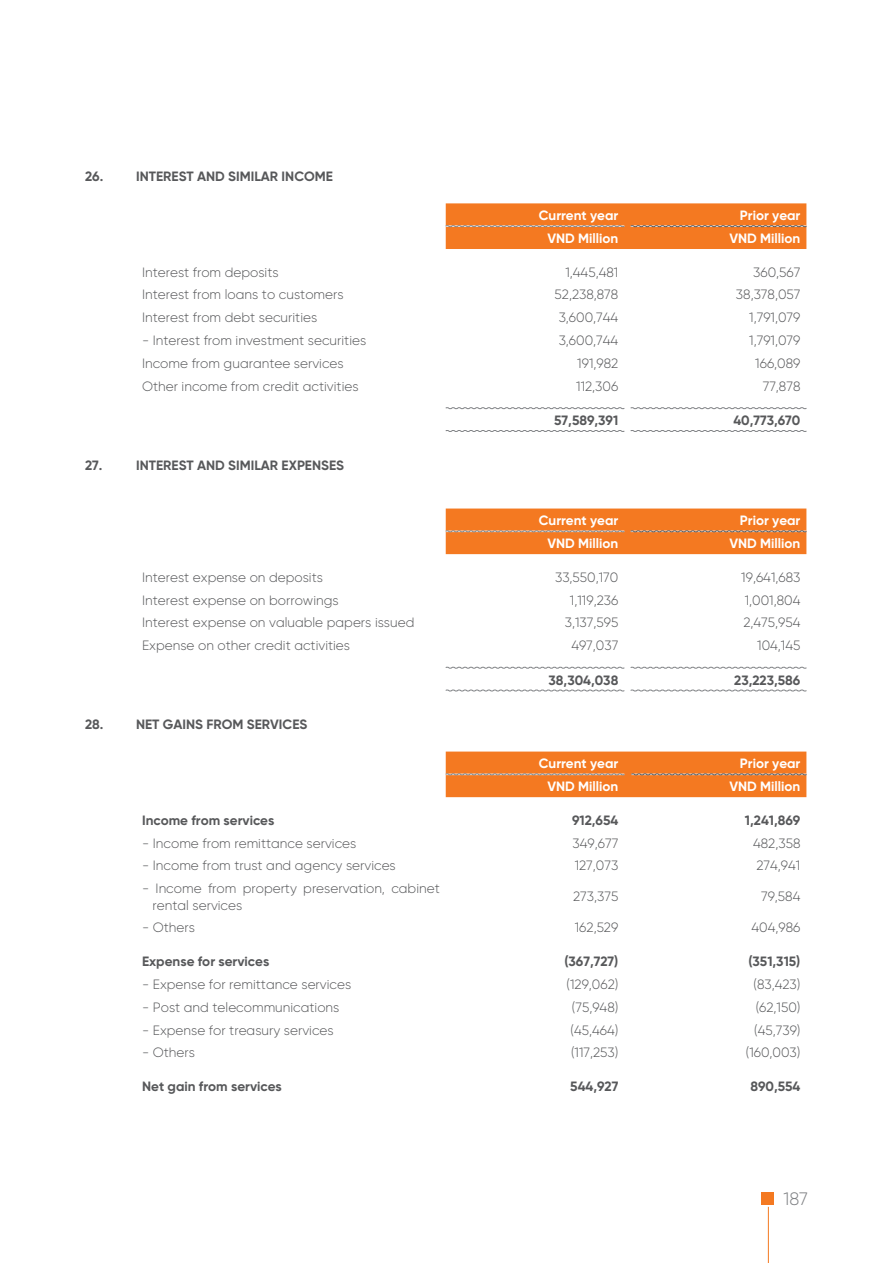
<style>
.page{position:relative;width:893px;height:1263px;background:#fff}
.page>*{position:absolute;margin:0;border:0;box-sizing:border-box;transform-origin:0 0}
.t1{font:300 18px "SVN Gilroy";color:#808285}
.vy_Tieu_de{font:300 13.5px/16.5px "SVN Gilroy";color:#57585a}
.vy_Tieu_de-2{font:700 13.5px "SVN Gilroy";color:#57585a}
.vy_Tieu_de-3{font:700 13.5px "SVN Gilroy";color:#fff}
</style>
<div class="page">
<div style="left:761px;top:1192px;width:13px;height:13px;background:#f47921"></div>
<hr style="left:768px;top:1207px;width:1px;height:56px;background:#f47921">
<svg style="left:445px;top:203px;width:362px;height:46px;background:#f17c28"></svg>
<svg style="left:445px;top:407px;width:362px;height:2px"></svg>
<svg style="left:445px;top:430px;width:362px;height:2px"></svg>
<svg style="left:445px;top:508px;width:362px;height:46px;background:#f17c29"></svg>
<svg style="left:445px;top:666px;width:362px;height:3px"></svg>
<svg style="left:445px;top:689px;width:362px;height:3px"></svg>
<svg style="left:445px;top:751px;width:362px;height:46px;background:#f17c29"></svg>
<p class="vy_Tieu_de-2" style="left:85px;top:166px;width:20px">26.</p>
<p class="vy_Tieu_de-2" style="left:136px;top:166px;width:198px">INTEREST AND SIMILAR INCOME</p>
<p class="vy_Tieu_de-3" style="left:539px;top:206px;width:81px">Current year</p>
<p class="vy_Tieu_de-3" style="left:740px;top:206px;width:62px">Prior year</p>
<p class="vy_Tieu_de-3" style="left:547px;top:228px;width:72px">VND Million</p>
<p class="vy_Tieu_de-3" style="left:729px;top:228px;width:72px">VND Million</p>
<p class="vy_Tieu_de" style="left:142px;top:263px;width:138px">Interest from deposits</p>
<p class="vy_Tieu_de" style="left:565px;top:263px;width:54px">1,445,481</p>
<p class="vy_Tieu_de" style="left:753px;top:263px;width:49px">360,567</p>
<p class="vy_Tieu_de" style="left:142px;top:286px;width:203px">Interest from loans to customers</p>
<p class="vy_Tieu_de" style="left:555px;top:286px;width:65px">52,238,878</p>
<p class="vy_Tieu_de" style="left:736px;top:286px;width:66px">38,378,057</p>
<p class="vy_Tieu_de" style="left:142px;top:308px;width:177px">Interest from debt securities</p>
<p class="vy_Tieu_de" style="left:559px;top:308px;width:61px">3,600,744</p>
<p class="vy_Tieu_de" style="left:749px;top:308px;width:53px">1,791,079</p>
<p class="vy_Tieu_de" style="left:142px;top:331px;width:226px">- Interest from investment securities</p>
<p class="vy_Tieu_de" style="left:559px;top:331px;width:61px">3,600,744</p>
<p class="vy_Tieu_de" style="left:749px;top:331px;width:53px">1,791,079</p>
<p class="vy_Tieu_de" style="left:142px;top:354px;width:203px">Income from guarantee services</p>
<p class="vy_Tieu_de" style="left:577px;top:354px;width:43px">191,982</p>
<p class="vy_Tieu_de" style="left:755px;top:354px;width:47px">166,089</p>
<p class="vy_Tieu_de" style="left:142px;top:377px;width:218px">Other income from credit activities</p>
<p class="vy_Tieu_de" style="left:576px;top:377px;width:44px">112,306</p>
<p class="vy_Tieu_de" style="left:763px;top:377px;width:39px">77,878</p>
<p class="vy_Tieu_de-2" style="left:554px;top:410px;width:66px">57,589,391</p>
<p class="vy_Tieu_de-2" style="left:733px;top:410px;width:69px">40,773,670</p>
<p class="vy_Tieu_de-2" style="left:85px;top:455px;width:19px">27.</p>
<p class="vy_Tieu_de-2" style="left:136px;top:455px;width:210px">INTEREST AND SIMILAR EXPENSES</p>
<p class="vy_Tieu_de-3" style="left:539px;top:511px;width:81px">Current year</p>
<p class="vy_Tieu_de-3" style="left:740px;top:511px;width:62px">Prior year</p>
<p class="vy_Tieu_de-3" style="left:547px;top:533px;width:72px">VND Million</p>
<p class="vy_Tieu_de-3" style="left:729px;top:533px;width:72px">VND Million</p>
<p class="vy_Tieu_de" style="left:142px;top:568px;width:182px">Interest expense on deposits</p>
<p class="vy_Tieu_de" style="left:555px;top:568px;width:65px">33,550,170</p>
<p class="vy_Tieu_de" style="left:741px;top:568px;width:61px">19,641,683</p>
<p class="vy_Tieu_de" style="left:142px;top:591px;width:198px">Interest expense on borrowings</p>
<p class="vy_Tieu_de" style="left:570px;top:591px;width:50px">1,119,236</p>
<p class="vy_Tieu_de" style="left:745px;top:591px;width:57px">1,001,804</p>
<p class="vy_Tieu_de" style="left:142px;top:614px;width:274px">Interest expense on valuable papers issued</p>
<p class="vy_Tieu_de" style="left:565px;top:614px;width:55px">3,137,595</p>
<p class="vy_Tieu_de" style="left:743px;top:614px;width:59px">2,475,954</p>
<p class="vy_Tieu_de" style="left:142px;top:636px;width:209px">Expense on other credit activities</p>
<p class="vy_Tieu_de" style="left:571px;top:636px;width:49px">497,037</p>
<p class="vy_Tieu_de" style="left:757px;top:636px;width:45px">104,145</p>
<p class="vy_Tieu_de-2" style="left:549px;top:670px;width:71px">38,304,038</p>
<p class="vy_Tieu_de-2" style="left:734px;top:670px;width:68px">23,223,586</p>
<p class="vy_Tieu_de-2" style="left:85px;top:714px;width:20px">28.</p>
<p class="vy_Tieu_de-2" style="left:136px;top:714px;width:173px">NET GAINS FROM SERVICES</p>
<p class="vy_Tieu_de-3" style="left:539px;top:754px;width:81px">Current year</p>
<p class="vy_Tieu_de-3" style="left:740px;top:754px;width:62px">Prior year</p>
<p class="vy_Tieu_de-3" style="left:547px;top:776px;width:72px">VND Million</p>
<p class="vy_Tieu_de-3" style="left:729px;top:776px;width:72px">VND Million</p>
<p class="vy_Tieu_de-2" style="left:142px;top:810px;width:134px">Income from services</p>
<p class="vy_Tieu_de-2" style="left:572px;top:810px;width:48px">912,654</p>
<p class="vy_Tieu_de-2" style="left:745px;top:810px;width:57px">1,241,869</p>
<p class="vy_Tieu_de" style="left:142px;top:834px;width:216px">- Income from remittance services</p>
<p class="vy_Tieu_de" style="left:573px;top:834px;width:47px">349,677</p>
<p class="vy_Tieu_de" style="left:753px;top:834px;width:49px">482,358</p>
<p class="vy_Tieu_de" style="left:142px;top:857px;width:255px">- Income from trust and agency services</p>
<p class="vy_Tieu_de" style="left:575px;top:857px;width:45px">127,073</p>
<p class="vy_Tieu_de" style="left:756px;top:857px;width:45px">274,941</p>
<p class="vy_Tieu_de" style="left:153px;top:879px;width:289px;text-indent:-10px">- Income from property preservation, cabinet rental services</p>
<p class="vy_Tieu_de" style="left:573px;top:888px;width:47px">273,375</p>
<p class="vy_Tieu_de" style="left:761px;top:888px;width:41px">79,584</p>
<p class="vy_Tieu_de" style="left:142px;top:919px;width:54px">- Others</p>
<p class="vy_Tieu_de" style="left:575px;top:919px;width:45px">162,529</p>
<p class="vy_Tieu_de" style="left:751px;top:919px;width:50px">404,986</p>
<p class="vy_Tieu_de-2" style="left:142px;top:951px;width:129px">Expense for services</p>
<p class="vy_Tieu_de-2" style="left:564px;top:951px;width:55px">(367,727)</p>
<p class="vy_Tieu_de-2" style="left:748px;top:951px;width:54px">(351,315)</p>
<p class="vy_Tieu_de" style="left:142px;top:975px;width:211px">- Expense for remittance services</p>
<p class="vy_Tieu_de" style="left:567px;top:975px;width:53px">(129,062)</p>
<p class="vy_Tieu_de" style="left:753px;top:975px;width:48px">(83,423)</p>
<p class="vy_Tieu_de" style="left:142px;top:998px;width:199px">- Post and telecommunications</p>
<p class="vy_Tieu_de" style="left:572px;top:998px;width:48px">(75,948)</p>
<p class="vy_Tieu_de" style="left:756px;top:998px;width:46px">(62,150)</p>
<p class="vy_Tieu_de" style="left:142px;top:1021px;width:193px">- Expense for treasury services</p>
<p class="vy_Tieu_de" style="left:570px;top:1021px;width:49px">(45,464)</p>
<p class="vy_Tieu_de" style="left:754px;top:1021px;width:48px">(45,739)</p>
<p class="vy_Tieu_de" style="left:142px;top:1043px;width:54px">- Others</p>
<p class="vy_Tieu_de" style="left:571px;top:1043px;width:49px">(117,253)</p>
<p class="vy_Tieu_de" style="left:746px;top:1043px;width:56px">(160,003)</p>
<p class="vy_Tieu_de-2" style="left:142px;top:1076px;width:141px">Net gain from services</p>
<p class="vy_Tieu_de-2" style="left:570px;top:1076px;width:50px">544,927</p>
<p class="vy_Tieu_de-2" style="left:750px;top:1076px;width:52px">890,554</p>
<h1 class="t1" style="left:783px;top:1186px;width:26px">187</h1>
</div>
